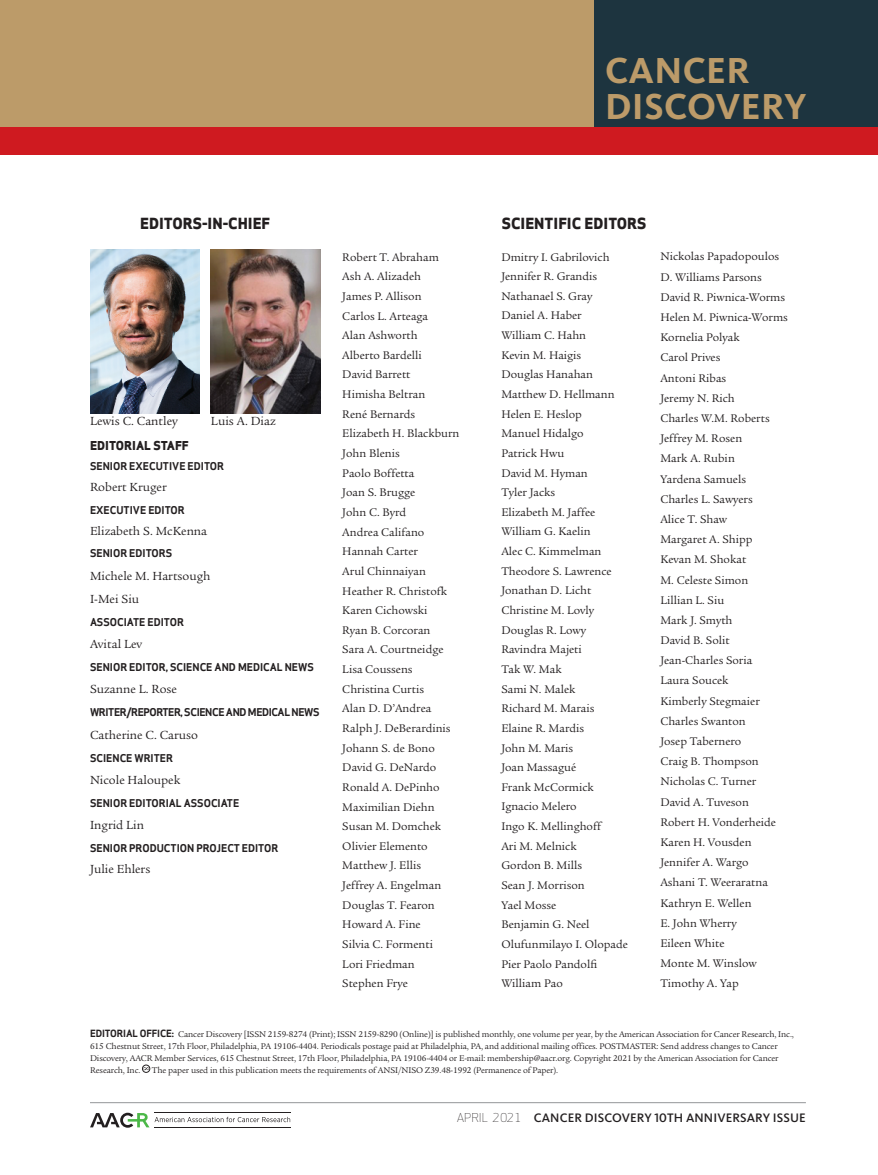
<style>
.page{position:relative;width:878px;height:1175px;background:#fff}
.page>*{position:absolute;margin:0;border:0;box-sizing:border-box;transform-origin:0 0}
.t1{font:700 37.5px/36px "Kievit OT";letter-spacing:.01em;color:#bc9b69}
.t2{font:800 15px "Apex Sans";color:#231f20}
.t3{font:12.75px/22.8px "Legacy Serif Std";color:#231f20}
.t4{font:500 12.75px "Kievit OT";letter-spacing:.01em;color:#231f20}
.t5{font:12px/19.6px "Legacy Serif Std";color:#231f20}
.t6{font:800 12px "Apex Sans";color:#231f20}
.t7{font:700 10.5px "Apex Sans";color:#231f20}
.t8{font:700 10.5px "Apex Sans";letter-spacing:-.035em;color:#231f20}
.t9{font:9px/12px "Legacy Serif Std";letter-spacing:-.01em;color:#231f20}
.s1{font-family:"Apex Sans";font-weight:700;font-size:9.75px}
.s2{font-family:"Apex Sans";font-weight:300;font-size:12px}
</style>
<div class="page">
<div style="left:0;top:0;width:878px;height:128px;background:#bc9b69"></div>
<div style="left:594px;top:0;width:284px;height:128px;background:#1d343f"></div>
<div style="left:0;top:128px;width:878px;height:26px;background:#cf1a20"></div>
<svg style="left:142px;top:1064px;width:8px;height:8px"></svg>
<img style="left:211px;top:249px;width:109px;height:164px">
<img style="left:90px;top:250px;width:109px;height:163px">
<hr style="left:90px;top:1102px;width:715px;height:1px;background:#939598">
<svg style="left:90px;top:1112px;width:200px;height:15px"></svg>
<hr style="left:154px;top:1112px;width:136px;height:1px;background:#231f20">
<hr style="left:154px;top:1127px;width:136px;height:1px;background:#231f20">
<h1 class="t1" style="left:605px;top:52px;width:203px">CANCER<br>DISCOVERY</h1>
<p class="t2" style="left:140px;top:214px;width:132px">EDITORS-IN-CHIEF</p>
<p class="t3" style="left:90px;top:410px;width:89px">Lewis C. Cantley</p>
<p class="t3" style="left:211px;top:410px;width:66px">Luis A. Diaz</p>
<p class="t6" style="left:90px;top:438px;width:8px">EDITORI</p>
<p class="t6" style="left:136px;top:438px;width:54px">AL STAFF</p>
<p class="t7" style="left:90px;top:459px;width:135px">SENIOR EXECUTIVE EDITOR</p>
<p class="t3" style="left:90px;top:475px;width:78px">Robert Kruger</p>
<p class="t7" style="left:90px;top:503px;width:72px">EXECUTIVE EDITOR</p>
<p class="t3" style="left:90px;top:519px;width:119px">Elizabeth S. McKenna</p>
<p class="t7" style="left:90px;top:547px;width:82px">SENIOR EDITORS</p>
<p class="t3" style="left:90px;top:564px;width:122px">Michele M. Hartsough<br>I-Mei Siu</p>
<p class="t7" style="left:90px;top:615px;width:95px">ASSOCIATE EDITOR</p>
<p class="t3" style="left:90px;top:633px;width:54px">Avital Lev</p>
<p class="t7" style="left:90px;top:660px;width:14px">SENIOR</p>
<p class="t7" style="left:129px;top:660px;width:14px">EDITOR</p>
<p class="t7" style="left:166px;top:660px;width:18px">, SCIENCE</p>
<p class="t7" style="left:215px;top:660px;width:8px">AND</p>
<p class="t7" style="left:238px;top:660px;width:16px">MEDICAL</p>
<p class="t7" style="left:285px;top:660px;width:29px">NEWS</p>
<p class="t3" style="left:90px;top:678px;width:88px">Suzanne L. Rose</p>
<p class="t8" style="left:90px;top:705px;width:107px">WRITER/REPORTER, SCIENCE</p>
<p class="t7" style="left:226px;top:705px;width:8px">AND</p>
<p class="t7" style="left:248px;top:705px;width:15px">MEDICAL</p>
<p class="t7" style="left:291px;top:705px;width:28px">NEWS</p>
<p class="t3" style="left:90px;top:723px;width:109px">Catherine C. Caruso</p>
<p class="t7" style="left:90px;top:751px;width:84px">SCIENCE WRITER</p>
<p class="t3" style="left:90px;top:768px;width:92px">Nicole Haloupek</p>
<p class="t7" style="left:90px;top:796px;width:151px">SENIOR EDITORIAL ASSOCIATE</p>
<p class="t3" style="left:90px;top:814px;width:56px">Ingrid Lin</p>
<p class="t7" style="left:90px;top:841px;width:14px">SENIOR</p>
<p class="t7" style="left:129px;top:841px;width:14px">PRODUCTION</p>
<p class="t7" style="left:196px;top:841px;width:32px">PROJECT</p>
<p class="t7" style="left:242px;top:841px;width:14px">EDITOR</p>
<p class="t3" style="left:90px;top:858px;width:62px">Julie Ehlers</p>
<p class="t2" style="left:501px;top:214px;width:146px">SCIENTIFIC EDITORS</p>
<p class="t5" style="left:342px;top:247px;width:119px">Robert T. Abraham<br>Ash A. Alizadeh<br>James P. Allison<br>Carlos L. Arteaga<br>Alan Ashworth<br>Alberto Bardelli<br>David Barrett<br>Himisha Beltran<br>René Bernards<br>Elizabeth H. Blackburn<br>John Blenis<br>Paolo Boffetta<br>Joan S. Brugge<br>John C. Byrd<br>Andrea Califano<br>Hannah Carter<br>Arul Chinnaiyan<br>Heather R. Christofk<br>Karen Cichowski<br>Ryan B. Corcoran<br>Sara A. Courtneidge<br>Lisa Coussens<br>Christina Curtis<br>Alan D. D’Andrea<br>Ralph J. DeBerardinis<br>Johann S. de Bono<br>David G. DeNardo<br>Ronald A. DePinho<br>Maximilian Diehn<br>Susan M. Domchek<br>Olivier Elemento<br>Matthew J. Ellis<br>Jeffrey A. Engelman<br>Douglas T. Fearon<br>Howard A. Fine<br>Silvia C. Formenti<br>Lori Friedman<br>Stephen Frye</p>
<p class="t5" style="left:501px;top:247px;width:128px">Dmitry I. Gabrilovich<br>Jennifer R. Grandis<br>Nathanael S. Gray<br>Daniel A. Haber<br>William C. Hahn<br>Kevin M. Haigis<br>Douglas Hanahan<br>Matthew D. Hellmann<br>Helen E. Heslop<br>Manuel Hidalgo<br>Patrick Hwu<br>David M. Hyman<br>Tyler Jacks<br>Elizabeth M. Jaffee<br>William G. Kaelin<br>Alec C. Kimmelman<br>Theodore S. Lawrence<br>Jonathan D. Licht<br>Christine M. Lovly<br>Douglas R. Lowy<br>Ravindra Majeti<br>Tak W. Mak<br>Sami N. Malek<br>Richard M. Marais<br>Elaine R. Mardis<br>John M. Maris<br>Joan Massagué<br>Frank McCormick<br>Ignacio Melero<br>Ingo K. Mellinghoff<br>Ari M. Melnick<br>Gordon B. Mills<br>Sean J. Morrison<br>Yael Mosse<br>Benjamin G. Neel<br>Olufunmilayo I. Olopade<br>Pier Paolo Pandolfi<br>William Pao</p>
<p class="t5" style="left:660px;top:247px;width:129px;line-height:20.2px">Nickolas Papadopoulos<br>D. Williams Parsons<br>David R. Piwnica-Worms<br>Helen M. Piwnica-Worms<br>Kornelia Polyak<br>Carol Prives<br>Antoni Ribas<br>Jeremy N. Rich<br>Charles W.M. Roberts<br>Jeffrey M. Rosen<br>Mark A. Rubin<br>Yardena Samuels<br>Charles L. Sawyers<br>Alice T. Shaw<br>Margaret A. Shipp<br>Kevan M. Shokat<br>M. Celeste Simon<br>Lillian L. Siu<br>Mark J. Smyth<br>David B. Solit<br>Jean-Charles Soria<br>Laura Soucek<br>Kimberly Stegmaier<br>Charles Swanton<br>Josep Tabernero<br>Craig B. Thompson<br>Nicholas C. Turner<br>David A. Tuveson<br>Robert H. Vonderheide<br>Karen H. Vousden<br>Jennifer A. Wargo<br>Ashani T. Weeraratna<br>Kathryn E. Wellen<br>E. John Wherry<br>Eileen White<br>Monte M. Winslow<br>Timothy A. Yap</p>
<p class="t9" style="left:90px;top:1027px;width:705px"><span class="s1">EDITORIAL OFFICE:</span> Cancer Discovery [ISSN 2159-8274 (Print); ISSN 2159-8290 (Online)] is published monthly, one volume per year, by the American Association for Cancer Research, Inc., 615 Chestnut Street, 17th Floor, Philadelphia, PA 19106-4404. Periodicals postage paid at Philadelphia, PA, and additional mailing offices. POSTMASTER: Send address changes to Cancer Discovery, AACR Member Services, 615 Chestnut Street, 17th Floor, Philadelphia, PA 19106-4404 or E-mail: membership@aacr.org. Copyright 2021 by the American Association for Cancer Research, Inc.</p>
<p class="t9" style="left:152px;top:1063px;width:408px">The paper used in this publication meets the requirements of ANSI/NISO Z39.48-1992 (Permanence of Paper).</p>
<p class="t4" style="left:456px;top:1109px;width:350px"><span class="s2">April 2021</span> CANCER DISCOVERY 10TH ANNIVERSARY ISSUE</p>
</div>
